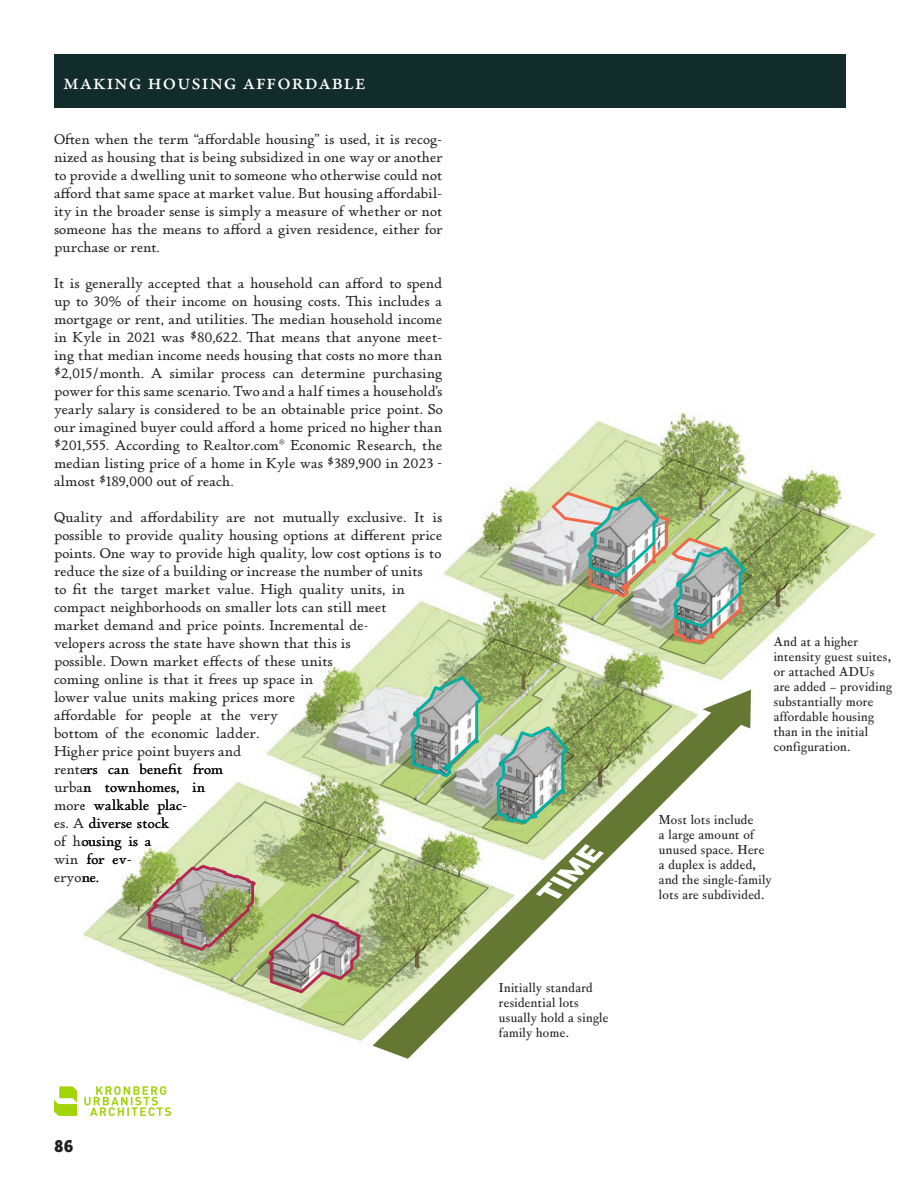
<style>
.page{position:relative;width:918px;height:1188px;background:#fff}
.page>*{position:absolute;margin:0;border:0;box-sizing:border-box;transform-origin:0 0}
.Standard_On_Page_Sub-Head___White{font:500 22.5px "Garamond Premr Pro";letter-spacing:.025em;color:#fff}
.t1{font:900 16.5px "Rogliano";color:#231f20}
.Body_Copy{font:15px/18px "P22 Stickley Pro Text";letter-spacing:-.01em;color:#231f20;text-align:justify}
.Captions{font:13.5px/15px "Corundum Text";letter-spacing:.025em;color:#231f20}
</style>
<div class="page">
<div style="left:54px;top:54px;width:792px;height:54px;background:#122c2c"></div>
<img style="left:83px;top:898px;width:290px;height:148px">
<svg style="left:241px;top:996px;width:132px;height:30px"></svg>
<img style="left:578px;top:412px;width:297px;height:147px">
<svg style="left:373px;top:996px;width:98px;height:63px"></svg>
<svg style="left:119px;top:440px;width:731px;height:556px"></svg>
<svg style="left:54px;top:1086px;width:23px;height:30px"></svg>
<svg style="left:84px;top:1086px;width:87px;height:30px"></svg>
<p class="Standard_On_Page_Sub-Head___White" style="left:63px;top:69px;width:304px">Making Housing Affordable</p>
<p class="Body_Copy" style="left:54px;top:131px;width:390px">Often when the term “affordable housing” is used, it is recog&shy;nized as housing that is being subsidized in one way or another to provide a dwelling unit to someone who otherwise could not afford that same space at market value. But housing affordabil&shy;ity in the broader sense is simply a measure of whether or not someone has the means to afford a given residence, either for purchase or rent.</p>
<p class="Body_Copy" style="left:54px;top:275px;width:390px">It is generally accepted that a household can afford to spend up to 30% of their income on housing costs. This includes a mortgage or rent, and utilities. The median household income in Kyle in 2021 was $80,622. That means that anyone meet&shy;ing that median income needs housing that costs no more than $2,015/month. A similar process can determine purchasing power for this same scenario. Two and a half times a household’s yearly salary is considered to be an obtainable price point. So our imagined buyer could afford a home priced no higher than $201,555. According to Realtor.com® Economic Research, the median listing price of a home in Kyle was $389,900 in 2023 - almost $189,000 out of reach.</p>
<p class="Body_Copy" style="left:54px;top:509px;width:390px;text-align:left">Quality and affordability are not mutually exclusive. It is possible to provide quality housing options at different price points. One way to provide high quality, low cost options is to reduce the size of a building or increase the number of units<br>to fit the target market value. High quality units, in compact neighborhoods on smaller lots can still meet<br>market demand and price points. Incremental de-<br>velopers across the state have shown that this is<br>possible. Down market effects of these units<br>coming online is that it frees up space in<br>lower value units making prices more<br>affordable for people at the very<br>bottom of the economic ladder.<br>Higher price point buyers and<br>renters can benefit from<br>urban townhomes, in<br>more walkable plac-<br>es. A diverse stock<br>of housing is a<br>win for ev-<br>eryone.</p>
<p class="t1" style="left:54px;top:1136px;width:21px">86</p>
<p class="Captions" style="left:499px;top:979px;width:111px">Initially standard residential lots usually hold a single family home.</p>
<p class="Captions" style="left:774px;top:633px;width:120px">And at a higher intensity guest suites, or attached ADUs are added – providing substantially more affordable housing than in the initial configuration.</p>
<p class="Captions" style="left:659px;top:811px;width:114px">Most lots include<br>a large amount of unused space. Here a duplex is added, and the single-family lots are subdivided.</p>
</div>
